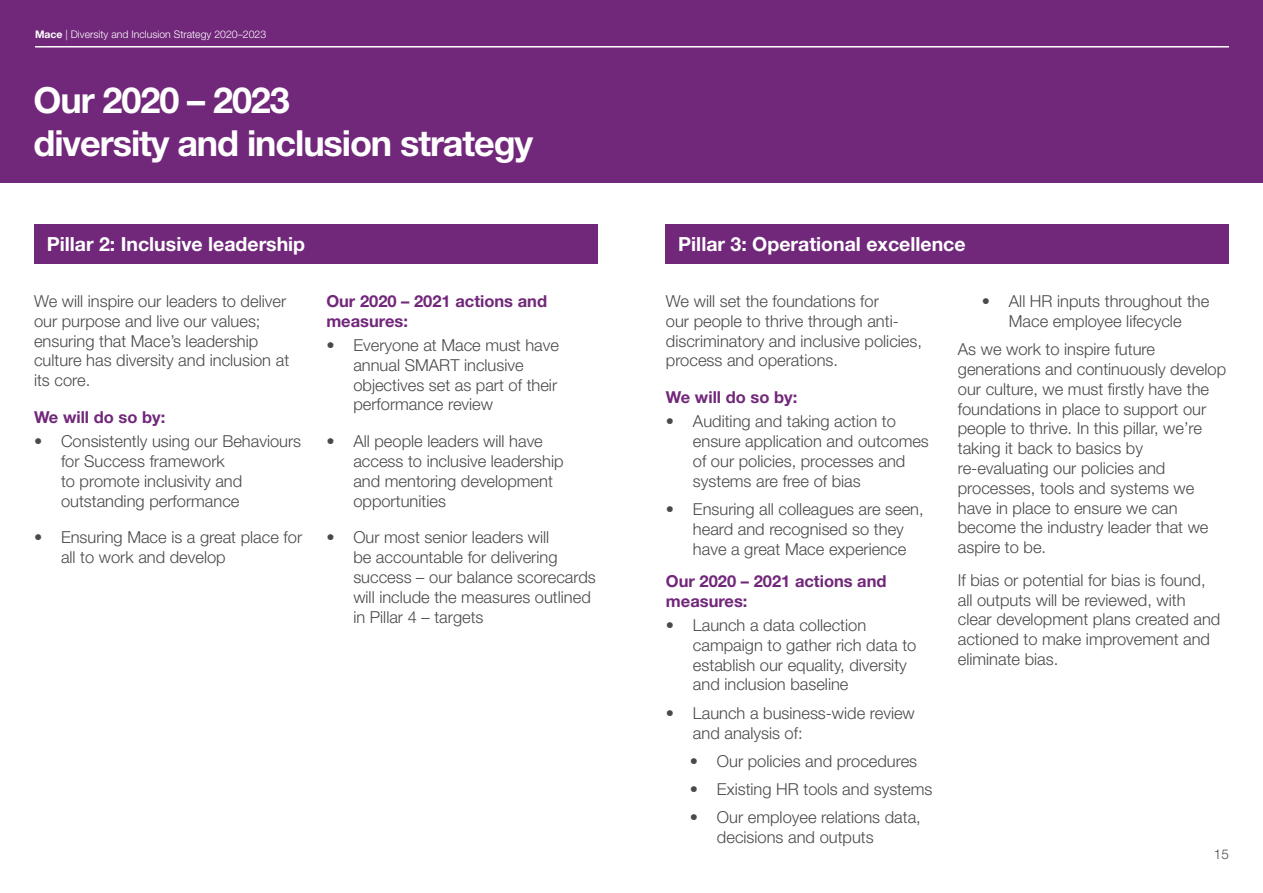
<style>
.page{position:relative;width:1263px;height:893px;background:#fff}
.page>*{position:absolute;margin:0;border:0;box-sizing:border-box;transform-origin:0 0}
.t1{font:700 36px/43.2px "Helvetica Neue LT Std";letter-spacing:-.03em;color:#fff}
.t2{font:700 19.5px "Helvetica Neue LT Std";color:#fff}
.t3{font:300 16.5px/19.8px "Helvetica Neue LT Std";color:#4a4a49}
.t4{font:700 16.5px/19.8px "Helvetica Neue LT Std";color:#71277a}
.t5{font:300 13.5px "Helvetica Neue LT Std";color:#4a4a49}
.t6{font:300 10.5px "Helvetica Neue LT Std";color:#fff}
.s1{font-weight:700}
</style>
<div class="page">
<div style="left:34px;top:224px;width:563px;height:40px;background:#71277a"></div>
<div style="left:665px;top:224px;width:564px;height:40px;background:#71277a"></div>
<div style="left:0;top:0;width:1263px;height:183px;background:#71277a"></div>
<hr style="left:35px;top:46px;width:1194px;height:2px;background:#fff">
<p class="t6" style="left:35px;top:28px;width:233px"><span class="s1">Mace</span> | Diversity and Inclusion Strategy 2020–2023</p>
<h1 class="t1" style="left:33px;top:78px;width:501px">Our 2020 – 2023<br>diversity and inclusion strategy</h1>
<p class="t2" style="left:47px;top:232px;width:260px">Pillar 2: Inclusive leadership</p>
<p class="t2" style="left:678px;top:232px;width:289px">Pillar 3: Operational excellence</p>
<p class="t3" style="left:34px;top:291px;width:257px">We will inspire our leaders to deliver our purpose and live our values; ensuring that Mace’s leadership culture has diversity and inclusion at its core.</p>
<p class="t4" style="left:34px;top:407px;width:133px">We will do so by:</p>
<p class="t3" style="left:61px;top:431px;width:242px;text-indent:-27px">• Consistently using our Behaviours for Success framework<br>to promote inclusivity and outstanding performance</p>
<p class="t3" style="left:61px;top:527px;width:243px;text-indent:-27px">• Ensuring Mace is a great place for all to work and develop</p>
<p class="t4" style="left:326px;top:291px;width:222px">Our 2020 – 2021 actions and measures:</p>
<p class="t3" style="left:353px;top:335px;width:207px;text-indent:-27px">• Everyone at Mace must have annual SMART inclusive objectives set as part of their performance review</p>
<p class="t3" style="left:353px;top:431px;width:212px;text-indent:-27px">• All people leaders will have access to inclusive leadership and mentoring development opportunities</p>
<p class="t3" style="left:353px;top:527px;width:244px;text-indent:-27px">• Our most senior leaders will<br>be accountable for delivering success – our balance scorecards will include the measures outlined in Pillar 4 – targets</p>
<p class="t3" style="left:666px;top:291px;width:258px">We will set the foundations for<br>our people to thrive through anti&shy;discriminatory and inclusive policies, process and operations.</p>
<p class="t4" style="left:666px;top:387px;width:133px">We will do so by:</p>
<p class="t3" style="left:693px;top:411px;width:237px;text-indent:-27px">• Auditing and taking action to ensure application and outcomes of our policies, processes and systems are free of bias</p>
<p class="t3" style="left:666px;top:499px;width:259px;text-align:center">• Ensuring all colleagues are seen, heard and recognised so they<br>have a great Mace experience</p>
<p class="t4" style="left:666px;top:571px;width:222px">Our 2020 – 2021 actions and measures:</p>
<p class="t3" style="left:693px;top:615px;width:225px;text-indent:-27px">• Launch a data collection campaign to gather rich data to establish our equality, diversity and inclusion baseline</p>
<p class="t3" style="left:693px;top:703px;width:223px;text-indent:-27px">• Launch a business-wide review and analysis of:</p>
<p class="t3" style="left:690px;top:751px;width:229px">• Our policies and procedures</p>
<p class="t3" style="left:690px;top:779px;width:244px">• Existing HR tools and systems</p>
<p class="t3" style="left:717px;top:807px;width:205px;text-indent:-27px">• Our employee relations data, decisions and outputs</p>
<p class="t3" style="left:982px;top:291px;width:229px;text-align:center">• All HR inputs throughout the<br>Mace employee lifecycle</p>
<p class="t3" style="left:958px;top:339px;width:270px">As we work to inspire future generations and continuously develop our culture, we must firstly have the foundations in place to support our people to thrive. In this pillar, we’re taking it back to basics by re-evaluating our policies and processes, tools and systems we have in place to ensure we can become the industry leader that we aspire to be.</p>
<p class="t3" style="left:958px;top:570px;width:264px">If bias or potential for bias is found, all outputs will be reviewed, with clear development plans created and actioned to make improvement and eliminate bias.</p>
<p class="t5" style="left:1214px;top:846px;width:17px">15</p>
</div>
